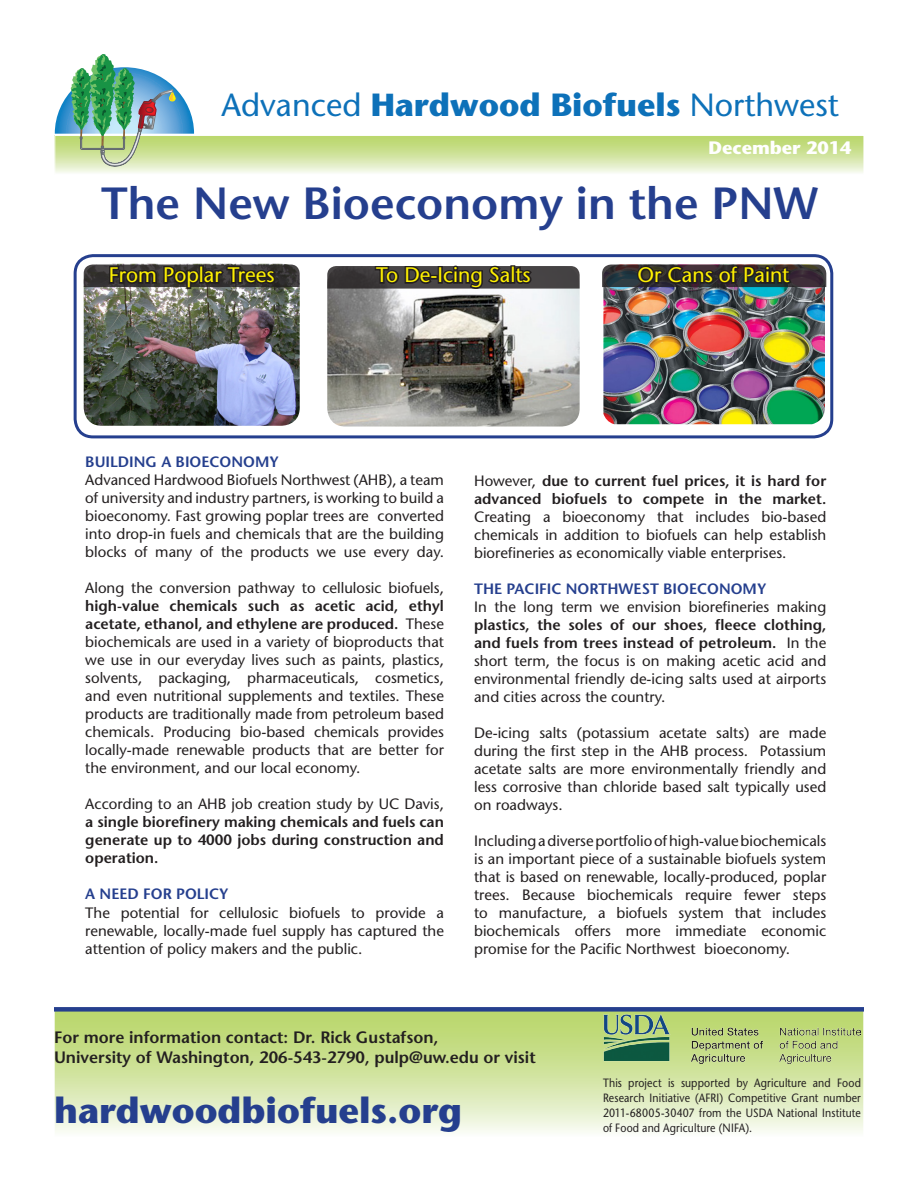
<style>
.page{position:relative;width:918px;height:1188px;background:#fff}
.page>*{position:absolute;margin:0;border:0;box-sizing:border-box;transform-origin:0 0}
.t1{font:600 45px "Stone Sans Std";color:#253f8e}
.t2{font:700 36px "Stone Sans Std";color:#253f8e}
.t3{font:500 32.1px "Stone Sans Std";color:#0d71b9}
.t4{font:500 21px "Stone Sans Std";color:#fff101}
.t5{font:700 18px "Stone Sans Std";color:#fff}
.t6{font:600 16.5px "Stone Sans Std";color:#231f20}
.t7{font:500 15px/18px "Stone Sans Std";color:#231f20;text-align:justify}
.t8{font:600 15px/18px "Stone Sans Std";color:#231f20;text-align:justify}
.t9{font:600 15px "Stone Sans Std";color:#253f8e}
.t10{font:500 12px/15px "Stone Sans Std";letter-spacing:.01em;color:#231f20;text-align:justify;scale:.88 1}
.s1{font-weight:700}
.s2{font-weight:600}
.s3{font-weight:500}
</style>
<div class="page">
<div style="left:54px;top:1010px;width:810px;height:126px;background:linear-gradient(to bottom,#b3d25d,#f4f8eb)"></div>
<div style="left:54px;top:1009px;width:810px;height:128px;border:1px solid #fff"></div>
<img style="left:603px;top:1014px;width:258px;height:50px">
<img style="left:327px;top:290px;width:253px;height:137px">
<div style="left:55px;top:135px;width:809px;height:39px;background:linear-gradient(to bottom,#b3d25d,#f2f7e7)"></div>
<div style="left:55px;top:135px;width:809px;height:39px;border:1px solid #fff"></div>
<svg style="left:55px;top:54px;width:139px;height:114px"></svg>
<img style="left:84px;top:290px;width:216px;height:136px">
<svg style="left:84px;top:264px;width:216px;height:26px;background:#403e3d"></svg>
<svg style="left:327px;top:265px;width:253px;height:25px;background:#4a4749"></svg>
<img style="left:603px;top:287px;width:222px;height:137px">
<svg style="left:602px;top:264px;width:224px;height:23px;background:#332f32"></svg>
<div style="left:74px;top:254px;width:759px;height:184px;border:3px solid #253f8e;border-radius:18px"></div>
<div style="left:54px;top:1007px;width:810px;height:5px;background:#253f8e"></div>
<p class="t3" style="left:222px;top:86px;width:619px">Advanced <span class="s1">Hardwood Biofuels</span> Northwest</p>
<p class="t5" style="left:708px;top:137px;width:145px">December 2014</p>
<p class="t1" style="left:101px;top:177px;width:719px">The New Bioeconomy in the PNW</p>
<p class="t4" style="left:109px;top:262px;width:167px">From Poplar Trees</p>
<p class="t4" style="left:376px;top:262px;width:156px">To De-Icing Salts</p>
<p class="t4" style="left:638px;top:262px;width:153px">Or Cans of Paint</p>
<p class="t9" style="left:85px;top:452px;width:195px">BUILDING A BIOECONOMY</p>
<p class="t7" style="left:85px;top:470px;width:360px">Advanced Hardwood Biofuels Northwest (AHB), a team of university and industry partners, is working to build a bioeconomy. Fast growing poplar trees are converted into drop-in fuels and chemicals that are the building blocks of many of the products we use every day.</p>
<p class="t7" style="left:85px;top:578px;width:360px">Along the conversion pathway to cellulosic biofuels, <span class="s2">high-value chemicals such as acetic acid, ethyl acetate, ethanol, and ethylene are produced.</span> These biochemicals are used in a variety of bioproducts that we use in our everyday lives such as paints, plastics, solvents, packaging, pharmaceuticals, cosmetics, and even nutritional supplements and textiles. These products are traditionally made from petroleum based chemicals. Producing bio-based chemicals provides locally-made renewable products that are better for the environment, and our local economy.</p>
<p class="t8" style="left:85px;top:794px;width:360px"><span class="s3">According to an AHB job creation study by UC Davis, </span>a single biorefinery making chemicals and fuels can generate up to 4000 jobs during construction and operation.</p>
<p class="t9" style="left:85px;top:884px;width:145px">A NEED FOR POLICY</p>
<p class="t7" style="left:85px;top:904px;width:360px">The potential for cellulosic biofuels to provide a renewable, locally-made fuel supply has captured the attention of policy makers and the public.</p>
<p class="t7" style="left:474px;top:472px;width:354px">However, <span class="s2">due to current fuel prices, it is hard for advanced biofuels to compete in the market.<br></span>Creating a bioeconomy that includes bio-based chemicals in addition to biofuels can help establish biorefineries as economically viable enterprises.</p>
<p class="t9" style="left:474px;top:579px;width:294px">THE PACIFIC NORTHWEST BIOECONOMY</p>
<p class="t7" style="left:474px;top:598px;width:354px">In the long term we envision biorefineries making <span class="s2">plastics, the soles of our shoes, fleece clothing, and fuels from trees instead of petroleum.</span> In the short term, the focus is on making acetic acid and environmental friendly de-icing salts used at airports and cities across the country.</p>
<p class="t7" style="left:474px;top:724px;width:354px">De-icing salts (potassium acetate salts) are made during the first step in the AHB process. Potassium acetate salts are more environmentally friendly and less corrosive than chloride based salt typically used on roadways.</p>
<p class="t7" style="left:474px;top:832px;width:354px">Including a diverse portfolio of high-value biochemicals is an important piece of a sustainable biofuels system that is based on renewable, locally-produced, poplar trees. Because biochemicals require fewer steps to manufacture, a biofuels system that includes biochemicals offers more immediate economic promise for the Pacific Northwest bioeconomy.</p>
<p class="t6" style="left:54px;top:1027px;width:386px">For more information contact: Dr. Rick Gustafson,</p>
<p class="t6" style="left:54px;top:1047px;width:483px">University of Washington, 206-543-2790, pulp@uw.edu or visit</p>
<p class="t2" style="left:54px;top:1089px;width:410px">hardwoodbiofuels.org</p>
<p class="t10" style="left:603px;top:1075px;width:295px">This project is supported by Agriculture and Food Research Initiative (AFRI) Competitive Grant number 2011-68005-30407 from the USDA National Institute</p>
<p class="t10" style="left:603px;top:1120px;width:171px">of Food and Agriculture (NIFA).</p>
</div>
